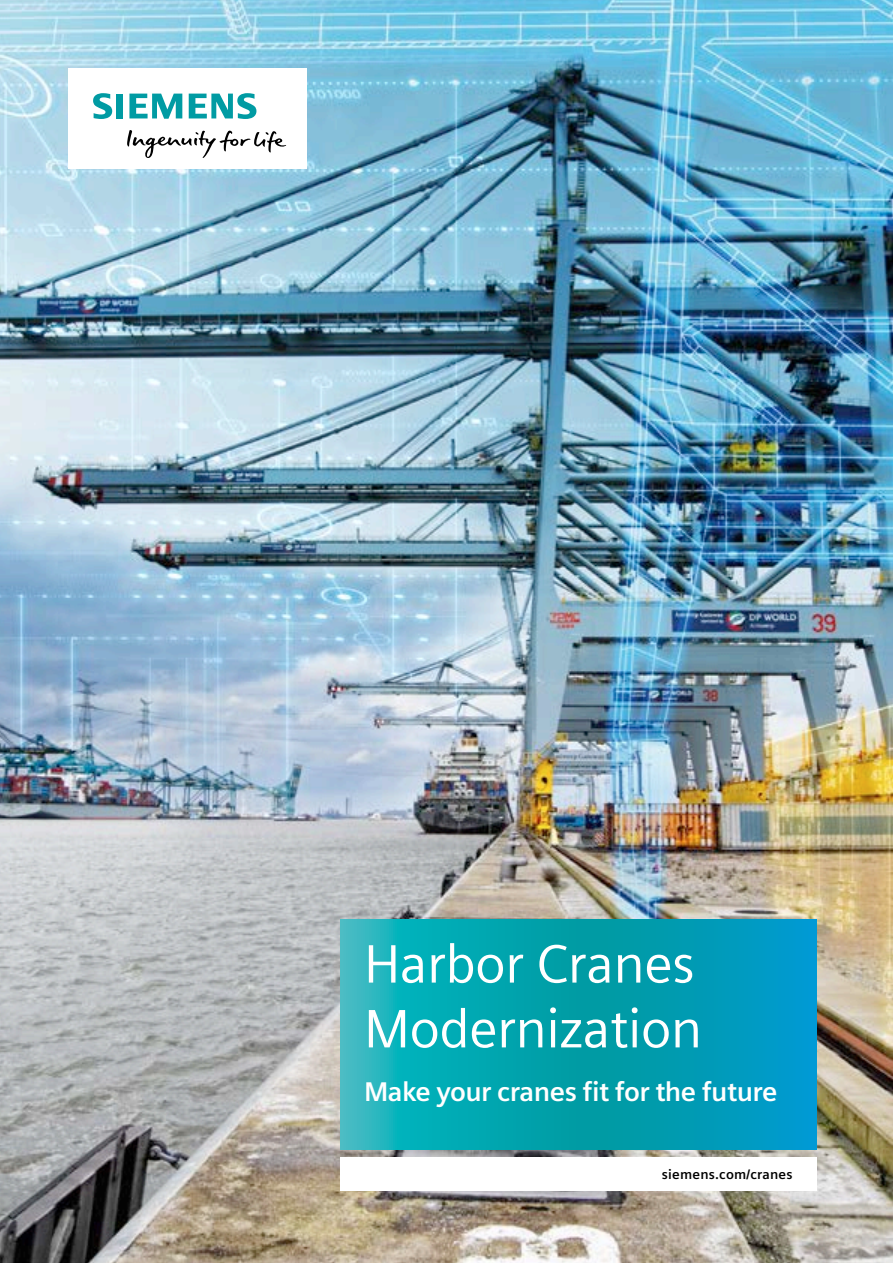
<style>
.page{position:relative;width:893px;height:1263px;background:#fff}
.page>*{position:absolute;margin:0;border:0;box-sizing:border-box;transform-origin:0 0}
.t1{font:54px/64.8px "Siemens Sans Global";letter-spacing:-.01em;color:#fff}
.t2{font:700 27px "Siemens Sans Global";letter-spacing:-.02em;color:#fff}
.t3{font:700 13.5px "Siemens Sans Global";letter-spacing:.015em;color:#000}
</style>
<div class="page">
<img style="left:1px;top:0;width:892px;height:1263px">
<div style="left:68px;top:68px;width:238px;height:101px;background:#fff"></div>
<svg style="left:127px;top:130px;width:159px;height:28px"></svg>
<svg style="left:93px;top:93px;width:30px;height:26px"></svg>
<svg style="left:129px;top:94px;width:53px;height:25px"></svg>
<svg style="left:189px;top:93px;width:67px;height:26px"></svg>
<div style="left:340px;top:1157px;width:476px;height:34px;background:#fff"></div>
<svg style="left:340px;top:919px;width:476px;height:230px;background:#05a2b5"></svg>
<svg style="left:0;top:0;width:1px;height:1263px"></svg>
<h1 class="t1" style="left:364px;top:934px;width:340px">Harbor Cranes<br>Modernization</h1>
<p class="t2" style="left:364px;top:1076px;width:415px">Make your cranes fit for the future</p>
<p class="t3" style="left:662px;top:1166px;width:132px">siemens.com/cranes</p>
</div>
